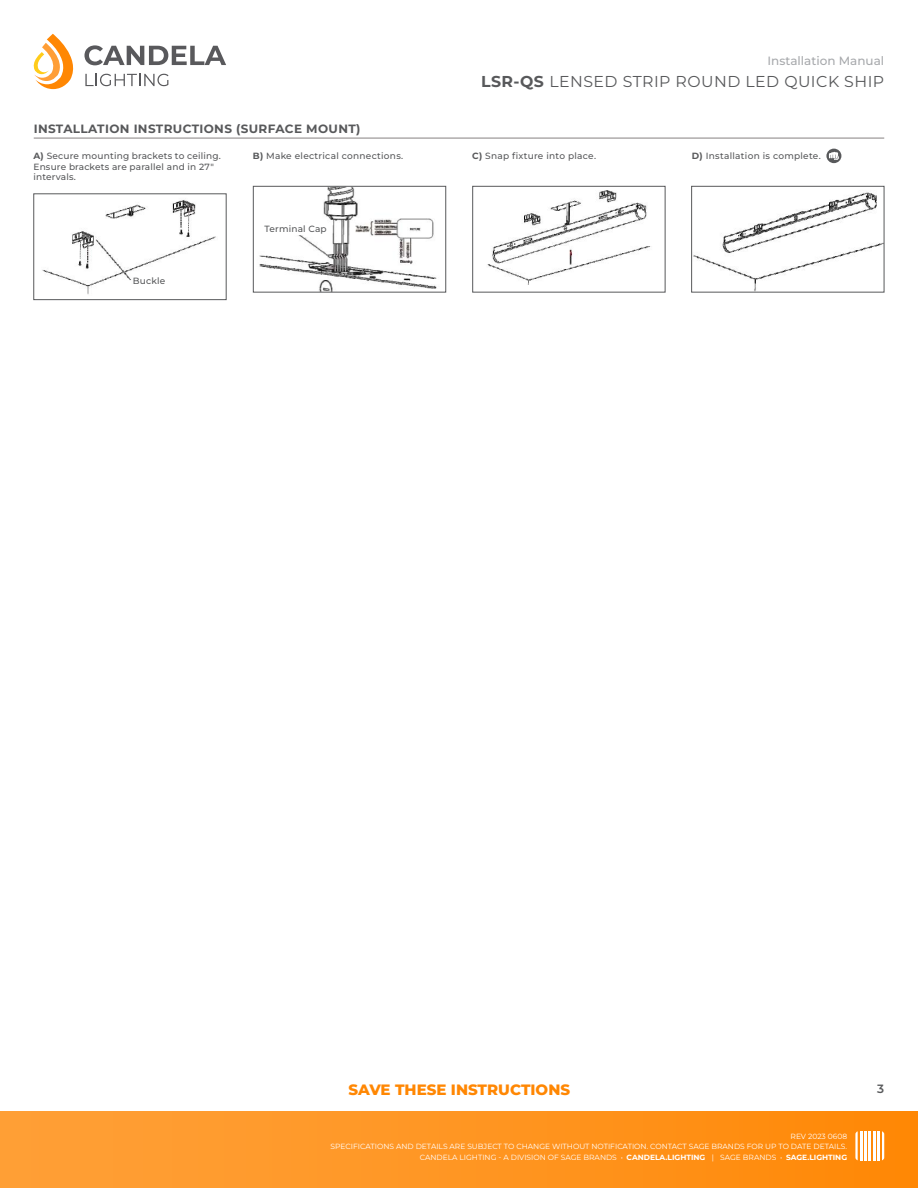
<style>
.page{position:relative;width:918px;height:1188px;background:#fff}
.page>*{position:absolute;margin:0;border:0;box-sizing:border-box;transform-origin:0 0}
.t1{font:15.75px "Montserrat";letter-spacing:.03em;color:#58595b}
.t2{font:800 15px "Montserrat";color:#ff8703}
.t3{font:700 12px "Montserrat";letter-spacing:.03em;color:#58595b}
.t4{font:500 12px "Montserrat";color:#a7a9ac}
.t5{font:600 12px "Montserrat";color:#58595b}
.t6{font:500 9px/10.8px "Montserrat";letter-spacing:.02em;color:#58595b}
.t7{font:7.5px/10.5px "Montserrat";color:#fff;text-align:right}
.s1{font-weight:700}
</style>
<div class="page">
<svg style="left:33px;top:34px;width:193px;height:55px"></svg>
<div style="left:0;top:1111px;width:918px;height:77px;background:linear-gradient(to right,#ffa139,#ff8a09)"></div>
<hr style="left:864px;top:1131px;width:3px;height:29px;background:#fff">
<hr style="left:873px;top:1131px;width:2px;height:29px;background:#fff">
<hr style="left:860px;top:1131px;width:2px;height:29px;background:#fff">
<hr style="left:869px;top:1131px;width:2px;height:29px;background:#fff">
<svg style="left:882px;top:1131px;width:2px;height:29px"></svg>
<hr style="left:878px;top:1131px;width:2px;height:29px;background:#fff">
<svg style="left:855px;top:1131px;width:3px;height:29px"></svg>
<img style="left:693px;top:192px;width:189px;height:98px">
<img style="left:259px;top:188px;width:178px;height:102px">
<hr style="left:34px;top:138px;width:850px;height:1px;background:#878181">
<div style="left:34px;top:194px;width:192px;height:106px;border:1px solid #58595b"></div>
<div style="left:253px;top:186px;width:193px;height:106px;border:1px solid #58595b"></div>
<div style="left:472px;top:186px;width:193px;height:106px;border:1px solid #58595b"></div>
<div style="left:691px;top:186px;width:193px;height:106px;border:1px solid #58595b"></div>
<img style="left:42px;top:200px;width:174px;height:95px">
<img style="left:487px;top:190px;width:164px;height:95px">
<div style="left:826px;top:149px;width:15px;height:14px;background:#58595b;border-radius:50%"></div>
<svg style="left:829px;top:152px;width:10px;height:8px"></svg>
<div style="left:133px;top:275px;width:45px;height:12px;background:#fff"></div>
<div style="left:265px;top:223px;width:44px;height:12px;background:#fff"></div>
<h3 class="t4" style="left:768px;top:53px;width:118px">Installation Manual</h3>
<h1 class="t1" style="left:481px;top:71px;width:405px"><span class="s1">LSR-QS</span> LENSED STRIP ROUND LED QUICK SHIP</h1>
<h3 class="t3" style="left:34px;top:121px;width:328px">INSTALLATION INSTRUCTIONS (SURFACE MOUNT)</h3>
<p class="t6" style="left:33px;top:150px;width:189px"><span class="s1">A)</span> Secure mounting brackets to ceiling.<br>Ensure brackets are parallel and in 27" intervals.</p>
<p class="t6" style="left:253px;top:150px;width:152px"><span class="s1">B)</span> Make electrical connections.</p>
<p class="t6" style="left:472px;top:150px;width:125px"><span class="s1">C)</span> Snap fixture into place.</p>
<p class="t6" style="left:692px;top:150px;width:130px"><span class="s1">D)</span> Installation is complete.</p>
<p class="t6" style="left:133px;top:275px;width:34px">Buckle</p>
<p class="t6" style="left:265px;top:223px;width:64px">Terminal Cap</p>
<h2 class="t2" style="left:348px;top:1079px;width:223px">SAVE THESE INSTRUCTIONS</h2>
<h3 class="t5" style="left:877px;top:1081px;width:8px">3</h3>
<p class="t7" style="left:331px;top:1131px;width:518px">REV 2023 0608<br>SPECIFICATIONS AND DETAILS ARE SUBJECT TO CHANGE WITHOUT NOTIFICATION. CONTACT SAGE BRANDS FOR UP TO DATE DETAILS.<br>CANDELA LIGHTING - A DIVISION OF SAGE BRANDS • <span class="s1">CANDELA.LIGHTING</span> | SAGE BRANDS • <span class="s1">SAGE.LIGHTING</span></p>
</div>
